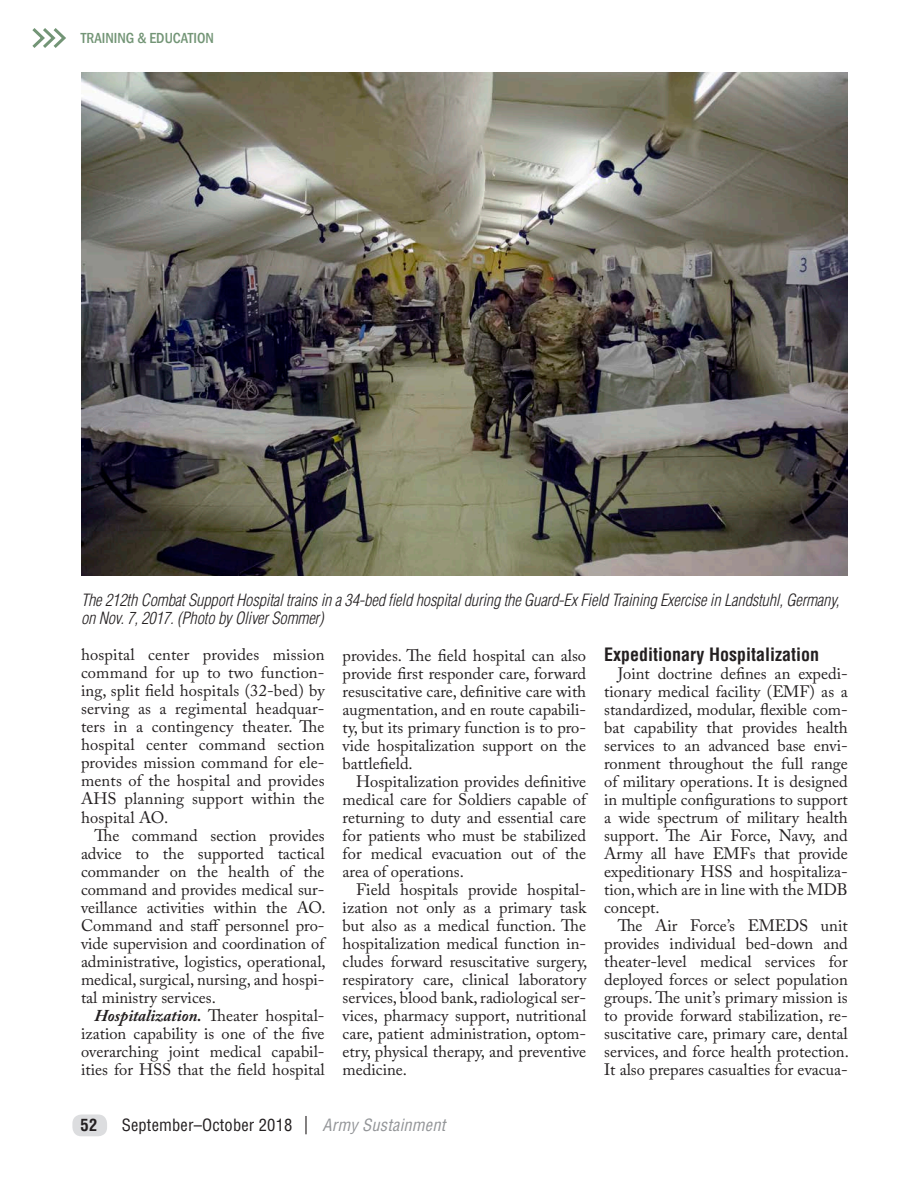
<style>
.page{position:relative;width:918px;height:1188px;background:#fff}
.page>*{position:absolute;margin:0;border:0;box-sizing:border-box;transform-origin:0 0}
.Subheads{font:700 condensed 18px "Helvetica LT Std";color:#231f20}
.Article_Text{font:16.5px/18px "Adobe Caslon Pro";color:#231f20;text-align:justify}
.t1{font:italic 300 condensed 16.5px/18px "Helvetica LT Std";letter-spacing:-.01em;color:#231f20}
.t2{font:condensed 16.5px "Helvetica LT Std";letter-spacing:.01em;color:#231f20}
.t3{font:italic condensed 16.5px "Helvetica LT Std";letter-spacing:.01em;color:#939598}
.t4{font:700 condensed 16.5px "Helvetica LT Std";color:#231f20}
.Article_Text-2{font:500 condensed 15px "Franklin Gothic";color:#739576}
.s1{font-weight:700;font-style:italic}
</style>
<div class="page">
<svg style="left:32px;top:28px;width:34px;height:20px"></svg>
<img style="left:81px;top:72px;width:767px;height:504px">
<svg style="left:305px;top:1116px;width:2px;height:18px"></svg>
<div style="left:72px;top:1114px;width:35px;height:22px;background:#dcdddf;border-radius:9px"></div>
<p class="Article_Text-2" style="left:81px;top:29px;width:135px">TRAINING &amp; EDUCATION</p>
<p class="t1" style="left:81px;top:591px;width:760px">The 212th Combat Support Hospital trains in a 34-bed field hospital during the Guard-Ex Field Training Exercise in Landstuhl, Germany, on Nov. 7, 2017. (Photo by Oliver Sommer)</p>
<p class="Article_Text" style="left:81px;top:646px;width:245px">hospital center provides mission command for up to two function&shy;ing, split field hospitals (32-bed) by serving as a regimental headquar&shy;ters in a contingency theater. The hospital center command section provides mission command for ele&shy;ments of the hospital and provides AHS planning support within the hospital AO.</p>
<p class="Article_Text" style="left:81px;top:826px;width:246px;text-indent:13px">The command section provides advice to the supported tactical commander on the health of the command and provides medical sur&shy;veillance activities within the AO.<br>Command and staff personnel pro&shy;vide supervision and coordination of administrative, logistics, operational, medical, surgical, nursing, and hospi&shy;tal ministry services.</p>
<p class="Article_Text" style="left:81px;top:1006px;width:245px;text-indent:13px"><span class="s1">Hospitalization.</span> Theater hospital&shy;ization capability is one of the five overarching joint medical capabil&shy;ities for HSS that the field hospital</p>
<p class="Article_Text" style="left:343px;top:646px;width:245px">provides. The field hospital can also provide first responder care, forward resuscitative care, definitive care with augmentation, and en route capabili&shy;ty, but its primary function is to pro&shy;vide hospitalization support on the battlefield.</p>
<p class="Article_Text" style="left:343px;top:772px;width:245px;text-indent:13px">Hospitalization provides definitive medical care for Soldiers capable of returning to duty and essential care for patients who must be stabilized for medical evacuation out of the area of operations.</p>
<p class="Article_Text" style="left:343px;top:880px;width:246px;text-indent:13px">Field hospitals provide hospital&shy;ization not only as a primary task but also as a medical function. The hospitalization medical function in&shy;cludes forward resuscitative surgery, respiratory care, clinical laboratory services, blood bank, radiological ser&shy;vices, pharmacy support, nutritional care, patient administration, optom&shy;etry, physical therapy, and preventive medicine.</p>
<p class="t4" style="left:81px;top:1115px;width:18px">52</p>
<p class="t2" style="left:122px;top:1115px;width:172px">September–October 2018</p>
<p class="t3" style="left:322px;top:1115px;width:125px">Army Sustainment</p>
<p class="Subheads" style="left:604px;top:643px;width:216px">Expeditionary Hospitalization</p>
<p class="Article_Text" style="left:604px;top:665px;width:245px;text-indent:14px">Joint doctrine defines an expedi&shy;tionary medical facility (EMF) as a standardized, modular, flexible com&shy;bat capability that provides health services to an advanced base envi&shy;ronment throughout the full range of military operations. It is designed in multiple configurations to support a wide spectrum of military health support. The Air Force, Navy, and Army all have EMFs that provide expeditionary HSS and hospitaliza&shy;tion, which are in line with the MDB concept.</p>
<p class="Article_Text" style="left:604px;top:917px;width:246px;text-indent:13px">The Air Force’s EMEDS unit provides individual bed-down and theater-level medical services for deployed forces or select population groups. The unit’s primary mission is to provide forward stabilization, re&shy;suscitative care, primary care, dental services, and force health protection.<br>It also prepares casualties for evacua-</p>
</div>
